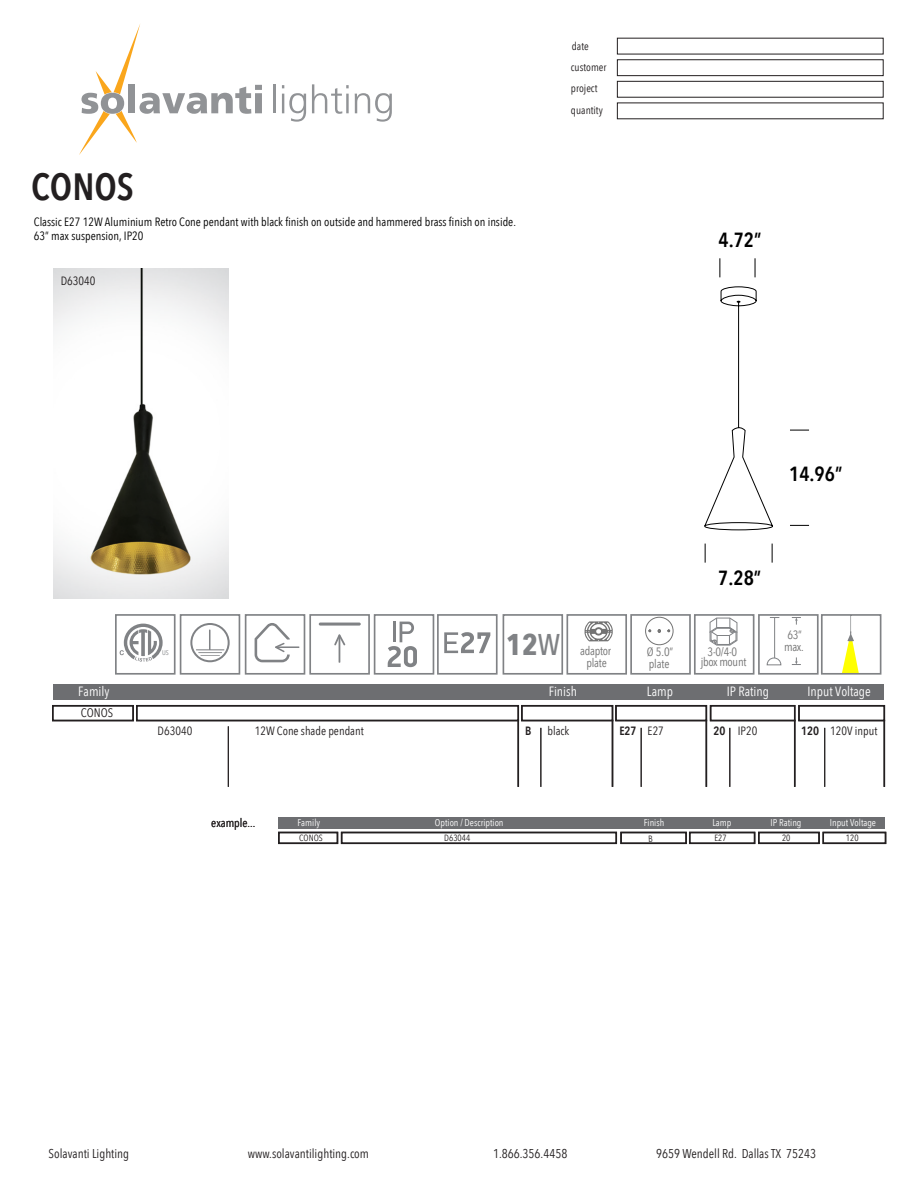
<style>
.page{position:relative;width:918px;height:1188px;background:#fff}
.page>*{position:absolute;margin:0;border:0;box-sizing:border-box;transform-origin:0 0}
.t1{font:600 37.8px "Avenir Next Condensed";color:#231f20}
.t2{font:700 30px "Avenir Next Condensed";color:#808285}
.t3{font:600 20.4px "Avenir Next Condensed";color:#000}
.t4{font:13.35px "Avenir Next Condensed";color:#fff}
.t5{font:12.75px "Avenir Next Condensed";color:#231f20}
.t6{font:12.3px "Avenir Next Condensed";color:#231f20}
.t7{font:12px/14.4px "Avenir Next Condensed";color:#010101}
.t8{font:12px "Avenir Next Condensed";color:#231f20}
.t9{font:12px/12px "Avenir Next Condensed";letter-spacing:-.02em;color:#737373;text-align:center}
.t10{font:600 12px "Avenir Next Condensed";color:#231f20}
.t11{font:12px "Avenir Next Condensed";color:#221e1f}
.t12{font:10.95px/21.3px "Avenir Next Condensed";color:#231f20}
.t13{font:9.75px "Avenir Next Condensed";color:#fff}
.t14{font:9px "Avenir Next Condensed";color:#231f20}
.t15{font:6.75px "Avenir Next Condensed";color:#808285}
.s1{font-weight:500}
.s2{font-weight:600}
.s3{font-weight:400}
</style>
<div class="page">
<img style="left:53px;top:269px;width:175px;height:330px">
<svg style="left:719px;top:258px;width:1px;height:19px"></svg>
<svg style="left:755px;top:258px;width:1px;height:19px"></svg>
<svg style="left:705px;top:544px;width:1px;height:19px"></svg>
<svg style="left:790px;top:525px;width:19px;height:1px"></svg>
<svg style="left:790px;top:430px;width:19px;height:1px"></svg>
<svg style="left:772px;top:544px;width:1px;height:19px"></svg>
<svg style="left:704px;top:286px;width:69px;height:245px"></svg>
<svg style="left:79px;top:24px;width:183px;height:131px"></svg>
<hr style="left:273px;top:84px;width:3px;height:29px;background:#919396">
<svg style="left:282px;top:85px;width:24px;height:37px"></svg>
<svg style="left:312px;top:84px;width:37px;height:30px"></svg>
<svg style="left:355px;top:93px;width:37px;height:29px"></svg>
<div style="left:617px;top:59px;width:267px;height:17px;border:1px solid #231f20"></div>
<div style="left:617px;top:81px;width:267px;height:17px;border:1px solid #231f20"></div>
<svg style="left:388px;top:622px;width:29px;height:45px"></svg>
<div style="left:374px;top:614px;width:60px;height:61px;border:2px solid #808285"></div>
<svg style="left:584px;top:621px;width:29px;height:20px"></svg>
<div style="left:566px;top:614px;width:61px;height:61px;border:2px solid #808285"></div>
<svg style="left:709px;top:617px;width:29px;height:29px"></svg>
<div style="left:694px;top:614px;width:60px;height:61px;border:2px solid #808285"></div>
<svg style="left:842px;top:617px;width:17px;height:55px"></svg>
<div style="left:821px;top:614px;width:60px;height:61px;border:2px solid #808285"></div>
<svg style="left:444px;top:632px;width:46px;height:21px"></svg>
<div style="left:437px;top:614px;width:61px;height:61px;border:2px solid #808285"></div>
<svg style="left:120px;top:624px;width:43px;height:38px"></svg>
<div style="left:115px;top:614px;width:61px;height:61px;border:2px solid #808285"></div>
<svg style="left:334px;top:634px;width:11px;height:29px"></svg>
<hr style="left:319px;top:623px;width:42px;height:3px;background:#808285;border-radius:2px">
<div style="left:309px;top:614px;width:61px;height:61px;border:2px solid #808285"></div>
<hr style="left:276px;top:646px;width:23px;height:2px;background:#808285">
<svg style="left:255px;top:623px;width:35px;height:39px"></svg>
<div style="left:245px;top:614px;width:60px;height:61px;border:2px solid #808285"></div>
<svg style="left:190px;top:623px;width:40px;height:39px"></svg>
<div style="left:180px;top:614px;width:60px;height:61px;border:2px solid #808285"></div>
<div style="left:503px;top:614px;width:60px;height:61px;border:2px solid #808285"></div>
<div style="left:758px;top:614px;width:61px;height:61px;border:2px solid #808285"></div>
<hr style="left:774px;top:618px;width:1px;height:41px;background:#808285">
<svg style="left:792px;top:617px;width:9px;height:8px"></svg>
<svg style="left:792px;top:657px;width:9px;height:8px"></svg>
<svg style="left:766px;top:657px;width:16px;height:9px"></svg>
<div style="left:630px;top:614px;width:61px;height:61px;border:2px solid #808285"></div>
<div style="left:645px;top:617px;width:29px;height:28px;border:1px solid #737373;border-radius:50%"></div>
<svg style="left:658px;top:629px;width:3px;height:4px"></svg>
<div style="left:52px;top:705px;width:82px;height:16px;border:2px solid #231f20"></div>
<div style="left:136px;top:705px;width:383px;height:16px;border:2px solid #231f20"></div>
<div style="left:521px;top:705px;width:92px;height:16px;border:2px solid #231f20"></div>
<hr style="left:228px;top:726px;width:1px;height:61px;background:#231f20">
<hr style="left:518px;top:719px;width:1px;height:68px;background:#231f20">
<hr style="left:612px;top:720px;width:1px;height:67px;background:#231f20">
<hr style="left:541px;top:728px;width:1px;height:59px;background:#231f20">
<div style="left:53px;top:684px;width:831px;height:16px;background:#6d6e71"></div>
<div style="left:710px;top:705px;width:85px;height:16px;border:2px solid #231f20"></div>
<hr style="left:794px;top:720px;width:1px;height:67px;background:#231f20">
<hr style="left:730px;top:728px;width:1px;height:59px;background:#231f20">
<div style="left:615px;top:705px;width:92px;height:16px;border:2px solid #231f20"></div>
<hr style="left:706px;top:720px;width:1px;height:67px;background:#231f20">
<hr style="left:641px;top:728px;width:1px;height:59px;background:#231f20">
<div style="left:798px;top:705px;width:87px;height:16px;border:2px solid #231f20"></div>
<hr style="left:884px;top:720px;width:1px;height:67px;background:#231f20">
<hr style="left:824px;top:728px;width:1px;height:59px;background:#231f20">
<div style="left:278px;top:832px;width:60px;height:12px;border:2px solid #231f20"></div>
<div style="left:341px;top:832px;width:276px;height:12px;border:2px solid #231f20"></div>
<div style="left:620px;top:832px;width:67px;height:12px;border:2px solid #231f20"></div>
<div style="left:279px;top:817px;width:606px;height:11px;background:#6d6e71"></div>
<div style="left:758px;top:832px;width:62px;height:12px;border:2px solid #231f20"></div>
<div style="left:689px;top:832px;width:66px;height:12px;border:2px solid #231f20"></div>
<div style="left:823px;top:832px;width:63px;height:12px;border:2px solid #231f20"></div>
<h1 class="t1" style="left:31px;top:154px;width:104px">CONOS</h1>
<p class="t7" style="left:34px;top:214px;width:484px">Classic E27 12W Aluminium Retro Cone pendant with black finish on outside and hammered brass finish on inside.<br>63” max suspension, IP20</p>
<p class="t11" style="left:61px;top:271px;width:36px">D63040</p>
<p class="t12" style="left:571px;top:35px;width:37px">date customer project quantity</p>
<h3 class="t3" style="left:718px;top:222px;width:45px">4.72”</h3>
<h3 class="t3" style="left:789px;top:456px;width:55px">14.96”</h3>
<h3 class="t3" style="left:718px;top:560px;width:45px">7.28”</h3>
<p class="t15" style="left:162px;top:647px;width:8px">US</p>
<h2 class="t2" style="left:506px;top:626px;width:55px">12<span class="s1">W</span></h2>
<p class="t9" style="left:784px;top:629px;width:21px;text-align:left">63” max.</p>
<p class="t9" style="left:580px;top:644px;width:33px">adaptor plate</p>
<p class="t9" style="left:701px;top:647px;width:47px;line-height:9.4px">3-0/4-0 jbox mount</p>
<p class="t9" style="left:647px;top:645px;width:28px;text-align:left">Ø 5.0” plate</p>
<p class="t4" style="left:78px;top:680px;width:33px">Family</p>
<p class="t4" style="left:549px;top:680px;width:30px">Finish</p>
<p class="t4" style="left:647px;top:680px;width:27px">Lamp</p>
<p class="t4" style="left:727px;top:680px;width:44px">IP Rating</p>
<p class="t4" style="left:807px;top:680px;width:65px">Input Voltage</p>
<p class="t6" style="left:81px;top:702px;width:34px">CONOS</p>
<p class="t8" style="left:158px;top:720px;width:36px">D63040</p>
<p class="t8" style="left:255px;top:720px;width:111px">12W Cone shade pendant</p>
<p class="t10" style="left:525px;top:720px;width:8px">B</p>
<p class="t8" style="left:548px;top:720px;width:23px">black</p>
<p class="t8" style="left:714px;top:720px;width:45px"><span class="s2">20</span> IP20</p>
<p class="t8" style="left:801px;top:720px;width:78px"><span class="s2">120</span> 120V input</p>
<p class="t10" style="left:619px;top:720px;width:46px">E27 <span class="s3">E27</span></p>
<p class="t8" style="left:211px;top:813px;width:46px">example...</p>
<p class="t13" style="left:297px;top:814px;width:24px">Family</p>
<p class="t13" style="left:435px;top:814px;width:70px">Option / Description</p>
<p class="t13" style="left:644px;top:814px;width:22px">Finish</p>
<p class="t13" style="left:712px;top:814px;width:20px">Lamp</p>
<p class="t13" style="left:771px;top:814px;width:32px">IP Rating</p>
<p class="t13" style="left:830px;top:814px;width:48px">Input Voltage</p>
<p class="t14" style="left:299px;top:830px;width:25px">CONOS</p>
<p class="t14" style="left:444px;top:830px;width:28px">D63044</p>
<p class="t14" style="left:714px;top:830px;width:14px">E27</p>
<p class="t14" style="left:782px;top:830px;width:10px">20</p>
<p class="t14" style="left:846px;top:830px;width:14px">120</p>
<p class="t5" style="left:49px;top:1143px;width:82px">Solavanti Lighting</p>
<p class="t5" style="left:248px;top:1143px;width:123px">www.solavantilighting.com</p>
<p class="t5" style="left:493px;top:1143px;width:76px">1.866.356.4458</p>
<p class="t5" style="left:656px;top:1143px;width:161px">9659 Wendell Rd. Dallas TX 75243</p>
</div>
